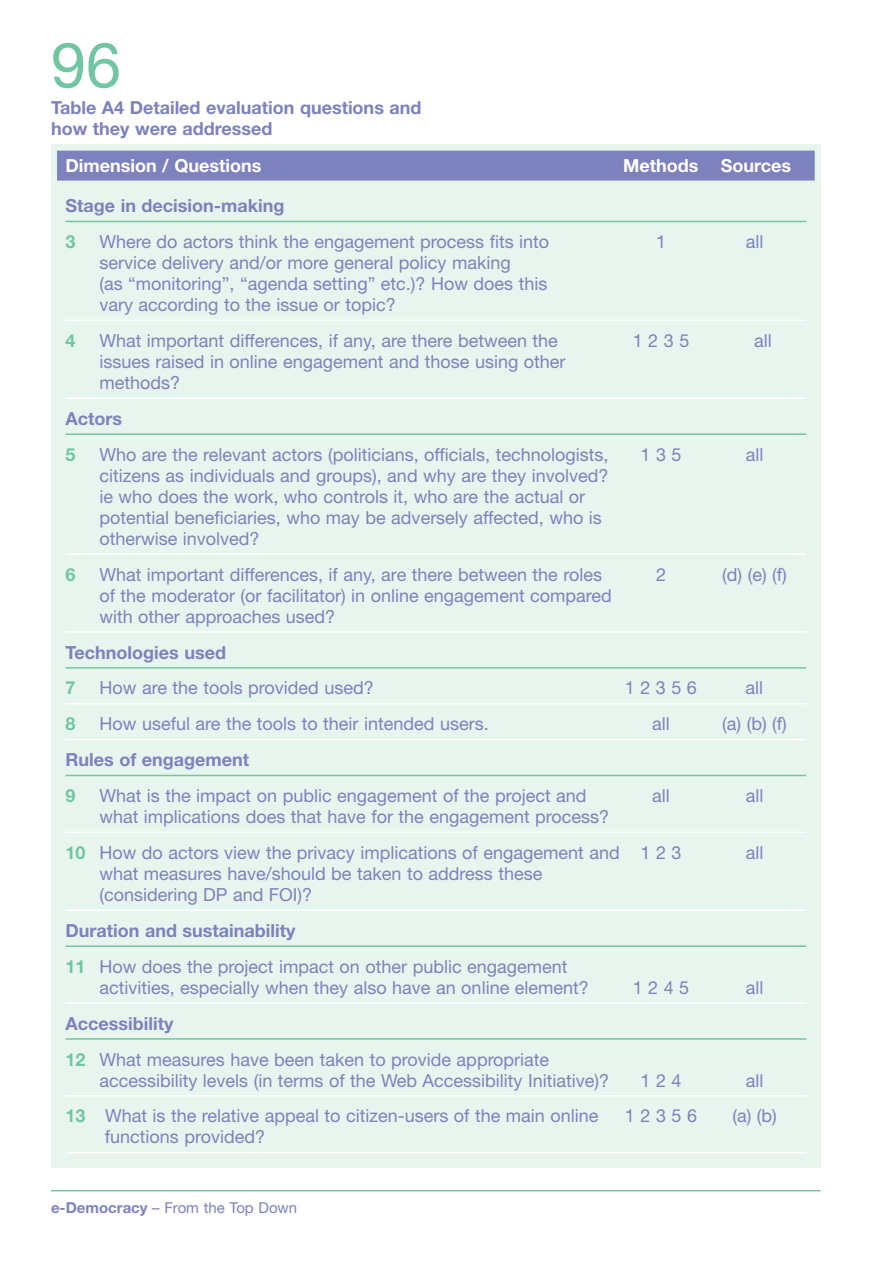
<style>
.page{position:relative;width:893px;height:1263px;background:#fff}
.page>*{position:absolute;margin:0;border:0;box-sizing:border-box;transform-origin:0 0}
.t1{font:63px "Helvetica Neue";color:#70c6a2}
.t2{font:18px/21px "Helvetica Neue";color:#7d81be}
.t3{font:700 18px/21px "Helvetica Neue";color:#7d81be}
.t4{font:700 18px "Helvetica Neue";color:#fff}
.t5{font:700 18px "Helvetica Neue";color:#70c6a2}
.t6{font:15px "Helvetica Neue";color:#7d81be}
.s1{font-weight:700;color:#70c6a2}
.s2{font-weight:700}
</style>
<div class="page">
<hr style="left:51px;top:1190px;width:770px;height:1px;background:#70c6a2">
<div style="left:51px;top:145px;width:770px;height:1023px;background:#e8f5ee"></div>
<div style="left:57px;top:151px;width:758px;height:30px;background:#7d81be"></div>
<hr style="left:66px;top:221px;width:740px;height:1px;background:#70c6a2">
<hr style="left:66px;top:320px;width:740px;height:1px;background:#fff">
<hr style="left:66px;top:397px;width:740px;height:2px;background:#fff">
<hr style="left:66px;top:433px;width:740px;height:2px;background:#70c6a2">
<hr style="left:66px;top:553px;width:740px;height:2px;background:#fff">
<hr style="left:66px;top:631px;width:740px;height:2px;background:#fff">
<hr style="left:66px;top:667px;width:740px;height:1px;background:#70c6a2">
<hr style="left:66px;top:703px;width:740px;height:1px;background:#fff">
<hr style="left:66px;top:739px;width:740px;height:1px;background:#fff">
<hr style="left:66px;top:775px;width:740px;height:1px;background:#70c6a2">
<hr style="left:66px;top:832px;width:740px;height:1px;background:#fff">
<hr style="left:66px;top:909px;width:740px;height:2px;background:#fff">
<hr style="left:66px;top:945px;width:740px;height:2px;background:#70c6a2">
<hr style="left:66px;top:1002px;width:740px;height:2px;background:#fff">
<hr style="left:66px;top:1038px;width:740px;height:2px;background:#70c6a2">
<hr style="left:66px;top:1095px;width:740px;height:1px;background:#fff">
<hr style="left:66px;top:1152px;width:740px;height:1px;background:#fff">
<h1 class="t1" style="left:51px;top:43px;width:72px">96</h1>
<p class="t3" style="left:51px;top:98px;width:372px">Table A4 Detailed evaluation questions and how they were addressed</p>
<p class="t4" style="left:66px;top:159px;width:197px">Dimension / Questions</p>
<p class="t4" style="left:623px;top:159px;width:169px">Methods Sources</p>
<p class="t3" style="left:66px;top:197px;width:220px">Stage in decision-making</p>
<p class="t5" style="left:66px;top:235px;width:12px">3</p>
<p class="t2" style="left:99px;top:233px;width:451px">Where do actors think the engagement process fits into</p>
<p class="t2" style="left:656px;top:233px;width:12px">1</p>
<p class="t2" style="left:746px;top:233px;width:19px">all</p>
<p class="t2" style="left:99px;top:254px;width:449px">service delivery and/or more general policy making<br>(as “monitoring”, “agenda setting” etc.)? How does this vary according to the issue or topic?</p>
<p class="t5" style="left:66px;top:334px;width:12px">4</p>
<p class="t2" style="left:99px;top:332px;width:460px">What important differences, if any, are there between the</p>
<p class="t2" style="left:633px;top:332px;width:58px">1 2 3 5</p>
<p class="t2" style="left:754px;top:332px;width:19px">all</p>
<p class="t2" style="left:99px;top:353px;width:468px">issues raised in online engagement and those using other methods?</p>
<p class="t3" style="left:66px;top:410px;width:58px">Actors</p>
<p class="t5" style="left:66px;top:448px;width:12px">5</p>
<p class="t2" style="left:99px;top:446px;width:510px">Who are the relevant actors (politicians, officials, technologists,</p>
<p class="t2" style="left:640px;top:446px;width:43px">1 3 5</p>
<p class="t2" style="left:746px;top:446px;width:19px">all</p>
<p class="t2" style="left:99px;top:467px;width:510px">citizens as individuals and groups), and why are they involved? ie who does the work, who controls it, who are the actual or potential beneficiaries, who may be adversely affected, who is otherwise involved?</p>
<p class="t5" style="left:66px;top:568px;width:12px">6</p>
<p class="t2" style="left:99px;top:565px;width:504px">What important differences, if any, are there between the roles</p>
<p class="t2" style="left:656px;top:565px;width:12px">2</p>
<p class="t2" style="left:722px;top:565px;width:66px">(d) (e) (f)</p>
<p class="t2" style="left:99px;top:586px;width:514px">of the moderator (or facilitator) in online engagement compared with other approaches used?</p>
<p class="t3" style="left:66px;top:643px;width:162px">Technologies used</p>
<p class="t5" style="left:66px;top:682px;width:12px">7</p>
<p class="t2" style="left:100px;top:679px;width:276px">How are the tools provided used?</p>
<p class="t2" style="left:625px;top:679px;width:74px">1 2 3 5 6</p>
<p class="t2" style="left:746px;top:679px;width:19px">all</p>
<p class="t5" style="left:66px;top:717px;width:12px">8</p>
<p class="t2" style="left:100px;top:715px;width:391px">How useful are the tools to their intended users.</p>
<p class="t2" style="left:652px;top:715px;width:19px">all</p>
<p class="t2" style="left:722px;top:715px;width:66px">(a) (b) (f)</p>
<p class="t3" style="left:66px;top:751px;width:185px">Rules of engagement</p>
<p class="t5" style="left:66px;top:789px;width:12px">9</p>
<p class="t2" style="left:99px;top:787px;width:489px">What is the impact on public engagement of the project and</p>
<p class="t2" style="left:652px;top:787px;width:19px">all</p>
<p class="t2" style="left:746px;top:787px;width:19px">all</p>
<p class="t2" style="left:66px;top:800px;width:617px;line-height:35.8px;text-indent:34px">what implications does that have for the engagement process?<br><span class="s1">10</span> How do actors view the privacy implications of engagement and 1 2 3</p>
<p class="t2" style="left:746px;top:844px;width:19px">all</p>
<p class="t2" style="left:99px;top:865px;width:444px">what measures have/should be taken to address these (considering DP and FOI)?</p>
<p class="t2" style="left:66px;top:914px;width:504px;line-height:35.8px"><span class="s2">Duration and sustainability<br></span><span class="s1">11</span> How does the project impact on other public engagement</p>
<p class="t2" style="left:99px;top:979px;width:491px">activities, especially when they also have an online element?</p>
<p class="t2" style="left:633px;top:979px;width:58px">1 2 4 5</p>
<p class="t2" style="left:746px;top:979px;width:19px">all</p>
<p class="t2" style="left:66px;top:1007px;width:485px;line-height:35.8px"><span class="s2">Accessibility<br></span><span class="s1">12</span> What measures have been taken to provide appropriate</p>
<p class="t2" style="left:99px;top:1071px;width:511px">accessibility levels (in terms of the Web Accessibility Initiative)?</p>
<p class="t2" style="left:640px;top:1071px;width:43px">1 2 4</p>
<p class="t2" style="left:746px;top:1071px;width:19px">all</p>
<p class="t2" style="left:66px;top:1107px;width:534px"><span class="s1">13</span> What is the relative appeal to citizen-users of the main online</p>
<p class="t2" style="left:625px;top:1107px;width:74px">1 2 3 5 6</p>
<p class="t2" style="left:732px;top:1107px;width:46px">(a) (b)</p>
<p class="t2" style="left:105px;top:1128px;width:162px">functions provided?</p>
<p class="t6" style="left:51px;top:1202px;width:248px"><span class="s2">e-Democracy</span> – From the Top Down</p>
</div>
